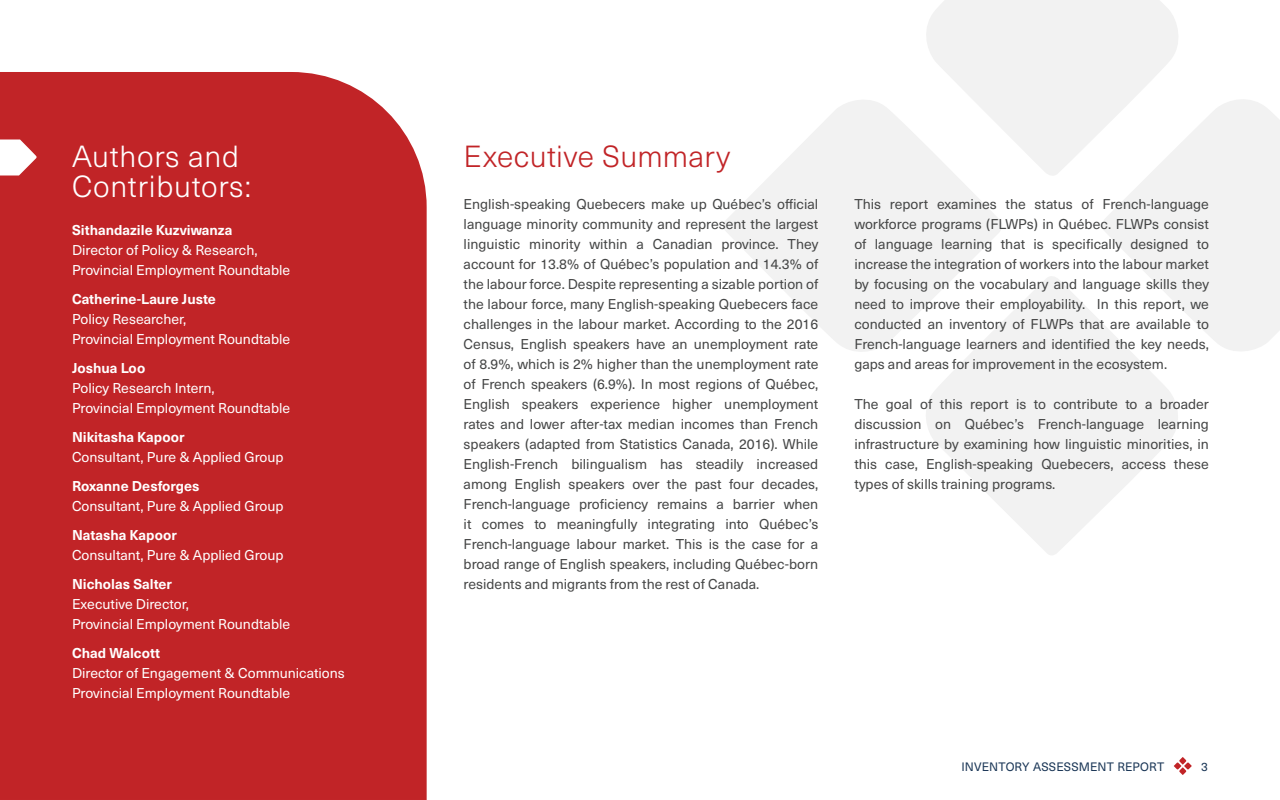
<style>
.page{position:relative;width:1280px;height:800px;background:#fff}
.page>*{position:absolute;margin:0;border:0;box-sizing:border-box;transform-origin:0 0}
.t1{font:300 30px/30px "Neue Haas Unica W1 G";letter-spacing:.025em;color:#fff}
.t2{font:300 30px "Neue Haas Unica W1 G";letter-spacing:.01em;color:#c12427}
.t3{font:14px/20px "Neue Haas Unica W1 G";color:#454646;text-align:justify}
.t4{font:14px/20px "Neue Haas Unica W1 G";color:#fff}
.t5{font:12px "Neue Haas Unica W1 G";letter-spacing:.015em;color:#193555}
.s1{font-weight:700}
</style>
<div class="page">
<div style="left:0;top:72px;width:427px;height:728px;background:#c12427"></div>
<svg style="left:1102px;top:99px;width:178px;height:252px;fill:#f2f2f2"></svg>
<svg style="left:926px;top:275px;width:257px;height:280px;fill:#f2f2f2"></svg>
<svg style="left:723px;top:100px;width:281px;height:257px;fill:#f2f2f2"></svg>
<svg style="left:921px;top:0;width:263px;height:177px;fill:#f2f2f2"></svg>
<svg style="left:1174px;top:757px;width:18px;height:18px"></svg>
<svg style="left:0;top:140px;width:37px;height:36px"></svg>
<p class="t1" style="left:72px;top:140px;width:181px">Authors and<br>Contributors:</p>
<p class="t4" style="left:72px;top:219px;width:220px"><span class="s1">Sithandazile Kuzviwanza<br></span>Director of Policy &amp; Research,<br>Provincial Employment Roundtable</p>
<p class="t4" style="left:72px;top:288px;width:220px"><span class="s1">Catherine-Laure Juste<br></span>Policy Researcher,<br>Provincial Employment Roundtable</p>
<p class="t4" style="left:72px;top:357px;width:220px"><span class="s1">Joshua Loo<br></span>Policy Research Intern,<br>Provincial Employment Roundtable</p>
<p class="t4" style="left:72px;top:426px;width:213px"><span class="s1">Nikitasha Kapoor<br></span>Consultant, Pure &amp; Applied Group</p>
<p class="t4" style="left:72px;top:475px;width:213px"><span class="s1">Roxanne Desforges<br></span>Consultant, Pure &amp; Applied Group</p>
<p class="t4" style="left:72px;top:524px;width:213px"><span class="s1">Natasha Kapoor<br></span>Consultant, Pure &amp; Applied Group</p>
<p class="t4" style="left:72px;top:573px;width:220px"><span class="s1">Nicholas Salter<br></span>Executive Director,<br>Provincial Employment Roundtable</p>
<p class="t4" style="left:72px;top:642px;width:274px"><span class="s1">Chad Walcott<br></span>Director of Engagement &amp; Communications<br>Provincial Employment Roundtable</p>
<p class="t2" style="left:464px;top:134px;width:268px">Executive Summary</p>
<p class="t3" style="left:464px;top:193px;width:356px">English-speaking Quebecers make up Québec’s official language minority community and represent the largest linguistic minority within a Canadian province. They account for 13.8% of Québec’s population and 14.3% of the labour force. Despite representing a sizable portion of the labour force, many English-speaking Quebecers face challenges in the labour market. According to the 2016<br>Census, English speakers have an unemployment rate of 8.9%, which is 2% higher than the unemployment rate of French speakers (6.9%). In most regions of Québec, English speakers experience higher unemployment rates and lower after-tax median incomes than French speakers (adapted from Statistics Canada, 2016). While English-French bilingualism has steadily increased among English speakers over the past four decades, French-language proficiency remains a barrier when it comes to meaningfully integrating into Québec’s French-language labour market. This is the case for a broad range of English speakers, including Québec-born residents and migrants from the rest of Canada.</p>
<p class="t3" style="left:854px;top:193px;width:356px">This report examines the status of French-language workforce programs (FLWPs) in Québec. FLWPs consist of language learning that is specifically designed to increase the integration of workers into the labour market by focusing on the vocabulary and language skills they need to improve their employability. In this report, we conducted an inventory of FLWPs that are available to French-language learners and identified the key needs, gaps and areas for improvement in the ecosystem.</p>
<p class="t3" style="left:854px;top:393px;width:356px">The goal of this report is to contribute to a broader discussion on Québec’s French-language learning infrastructure by examining how linguistic minorities, in this case, English-speaking Quebecers, access these types of skills training programs.</p>
<p class="t5" style="left:961px;top:758px;width:204px">INVENTORY ASSESSMENT REPORT</p>
<p class="t5" style="left:1201px;top:758px;width:8px">3</p>
</div>
